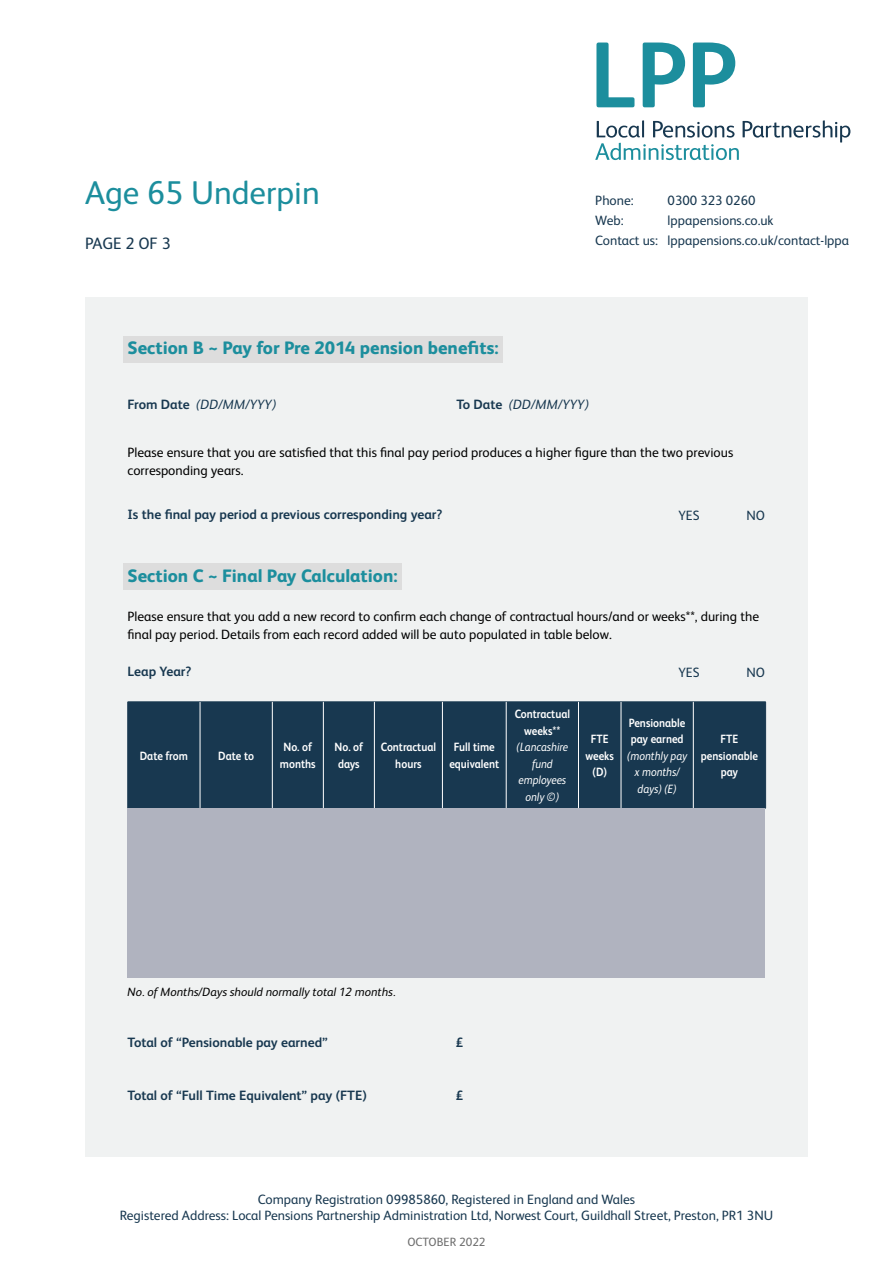
<style>
.page{position:relative;width:893px;height:1263px;background:#fff}
.page>*{position:absolute;margin:0;border:0;box-sizing:border-box;transform-origin:0 0}
.t1{font:33px "FS Albert";color:#1c8e9d}
.Sub-headers_-_boxed{font:800 18px "FS Albert";color:#1c8e9d}
.t2{font:16.5px "FS Albert";color:#183850}
.t3{font:13.5px/18px "FS Albert";color:#000}
.t4{font:13.5px/16.2px "FS Albert";color:#183850;text-align:center}
.t5{font:700 13.5px "FS Albert";color:#183850}
.t6{font:italic 13.5px "FS Albert";color:#183850}
.t7{font:700 12px/16.5px "FS Albert";color:#fff;text-align:center;scale:.9 1}
.t8{font:italic 12px/16.5px "FS Albert";color:#fff;text-align:center;scale:.9 1}
.t9{font:italic 12px "FS Albert";color:#000}
.t10{font:12px "FS Albert";color:#6e6e6e}
.s1{font-weight:700;font-style:normal}
</style>
<div class="page">
<svg style="left:596px;top:43px;width:38px;height:64px"></svg>
<svg style="left:643px;top:43px;width:42px;height:64px"></svg>
<svg style="left:693px;top:43px;width:42px;height:64px"></svg>
<svg style="left:595px;top:120px;width:255px;height:40px"></svg>
<div style="left:85px;top:298px;width:723px;height:859px;background:#f0f2f2"></div>
<div style="left:123px;top:336px;width:380px;height:26px;background:#ddd"></div>
<div style="left:123px;top:563px;width:279px;height:27px;background:#ddd"></div>
<div style="left:128px;top:703px;width:637px;height:105px;background:#183850"></div>
<hr style="left:128px;top:702px;width:72px;height:1px;background:#183850">
<hr style="left:127px;top:702px;width:1px;height:106px;background:#183850">
<hr style="left:200px;top:702px;width:72px;height:1px;background:#183850">
<hr style="left:272px;top:702px;width:51px;height:1px;background:#183850">
<hr style="left:323px;top:702px;width:51px;height:1px;background:#183850">
<hr style="left:374px;top:702px;width:68px;height:1px;background:#183850">
<hr style="left:442px;top:702px;width:64px;height:1px;background:#183850">
<hr style="left:506px;top:702px;width:72px;height:1px;background:#183850">
<hr style="left:578px;top:702px;width:43px;height:1px;background:#183850">
<hr style="left:621px;top:702px;width:72px;height:1px;background:#183850">
<hr style="left:693px;top:702px;width:73px;height:1px;background:#183850">
<hr style="left:765px;top:702px;width:1px;height:106px;background:#183850">
<hr style="left:693px;top:808px;width:73px;height:1px;background:#183850">
<hr style="left:200px;top:702px;width:1px;height:106px;background:#fff">
<hr style="left:272px;top:702px;width:1px;height:106px;background:#fff">
<hr style="left:323px;top:702px;width:1px;height:106px;background:#fff">
<hr style="left:374px;top:702px;width:1px;height:106px;background:#fff">
<hr style="left:442px;top:702px;width:1px;height:106px;background:#fff">
<hr style="left:506px;top:702px;width:1px;height:106px;background:#fff">
<hr style="left:578px;top:702px;width:1px;height:106px;background:#fff">
<hr style="left:621px;top:702px;width:1px;height:106px;background:#fff">
<hr style="left:693px;top:702px;width:1px;height:106px;background:#fff">
<div style="left:128px;top:808px;width:637px;height:42px;background:#b0b3bf"></div>
<div style="left:128px;top:850px;width:637px;height:43px;background:#b0b3bf"></div>
<div style="left:128px;top:893px;width:637px;height:42px;background:#b0b3bf"></div>
<div style="left:128px;top:935px;width:637px;height:43px;background:#b0b3bf"></div>
<h1 class="t1" style="left:85px;top:171px;width:236px">Age 65 Underpin</h1>
<p class="t2" style="left:85px;top:232px;width:87px">PAGE 2 OF 3</p>
<p class="Sub-headers_-_boxed" style="left:128px;top:335px;width:372px">Section B ~ Pay for Pre 2014 pension benefits:</p>
<p class="t4" style="left:595px;top:191px;width:40px">Phone:</p>
<p class="t4" style="left:668px;top:191px;width:89px">0300 323 0260</p>
<p class="t4" style="left:595px;top:212px;width:30px">Web:</p>
<p class="t4" style="left:595px;top:209px;width:255px;line-height:20.4px">lppapensions.co.uk<br>Contact us: lppapensions.co.uk/contact-lppa</p>
<p class="t6" style="left:128px;top:395px;width:150px"><span class="s1">From Date</span> (DD/MM/YYY)</p>
<p class="t6" style="left:456px;top:395px;width:134px"><span class="s1">To Date</span> (DD/MM/YYY)</p>
<p class="t3" style="left:128px;top:443px;width:607px">Please ensure that you are satisfied that this final pay period produces a higher figure than the two previous corresponding years.</p>
<p class="t5" style="left:128px;top:505px;width:316px">Is the final pay period a previous corresponding year?</p>
<p class="t4" style="left:678px;top:506px;width:23px">YES</p>
<p class="t4" style="left:746px;top:506px;width:20px">NO</p>
<p class="Sub-headers_-_boxed" style="left:128px;top:562px;width:272px">Section C ~ Final Pay Calculation:</p>
<p class="t3" style="left:128px;top:606px;width:633px">Please ensure that you add a new record to confirm each change of contractual hours/and or weeks**, during the final pay period. Details from each record added will be auto populated in table below.</p>
<p class="t5" style="left:128px;top:662px;width:65px">Leap Year?</p>
<p class="t7" style="left:140px;top:747px;width:55px">Date from</p>
<p class="t7" style="left:218px;top:747px;width:41px">Date to</p>
<p class="t7" style="left:280px;top:738px;width:41px;text-align:left">No. of months</p>
<p class="t7" style="left:335px;top:738px;width:33px;text-align:left">No. of days</p>
<p class="t7" style="left:381px;top:738px;width:63px">Contractual hours</p>
<p class="t7" style="left:449px;top:738px;width:57px">Full time equivalent</p>
<p class="t8" style="left:515px;top:705px;width:63px"><span class="s1">Contractual weeks** </span>(Lancashire fund employees only ©)</p>
<p class="t4" style="left:678px;top:664px;width:23px">YES</p>
<p class="t4" style="left:746px;top:664px;width:20px">NO</p>
<p class="t7" style="left:586px;top:730px;width:33px">FTE weeks (D)</p>
<p class="t8" style="left:627px;top:713px;width:68px"><span class="s1">Pensionable pay earned </span>(monthly pay x months/ days) (E)</p>
<p class="t7" style="left:701px;top:730px;width:65px">FTE pensionable pay</p>
<p class="t9" style="left:128px;top:983px;width:269px">No. of Months/Days should normally total 12 months.</p>
<p class="t5" style="left:128px;top:1033px;width:202px">Total of “Pensionable pay earned”</p>
<p class="t5" style="left:128px;top:1086px;width:241px">Total of “Full Time Equivalent” pay (FTE)</p>
<p class="t5" style="left:456px;top:1033px;width:9px">£</p>
<p class="t5" style="left:456px;top:1086px;width:9px">£</p>
<p class="t4" style="left:120px;top:1191px;width:655px">Company Registration 09985860, Registered in England and Wales<br>Registered Address: Local Pensions Partnership Administration Ltd, Norwest Court, Guildhall Street, Preston, PR1 3NU</p>
<p class="t10" style="left:407px;top:1234px;width:80px">OCTOBER 2022</p>
</div>
